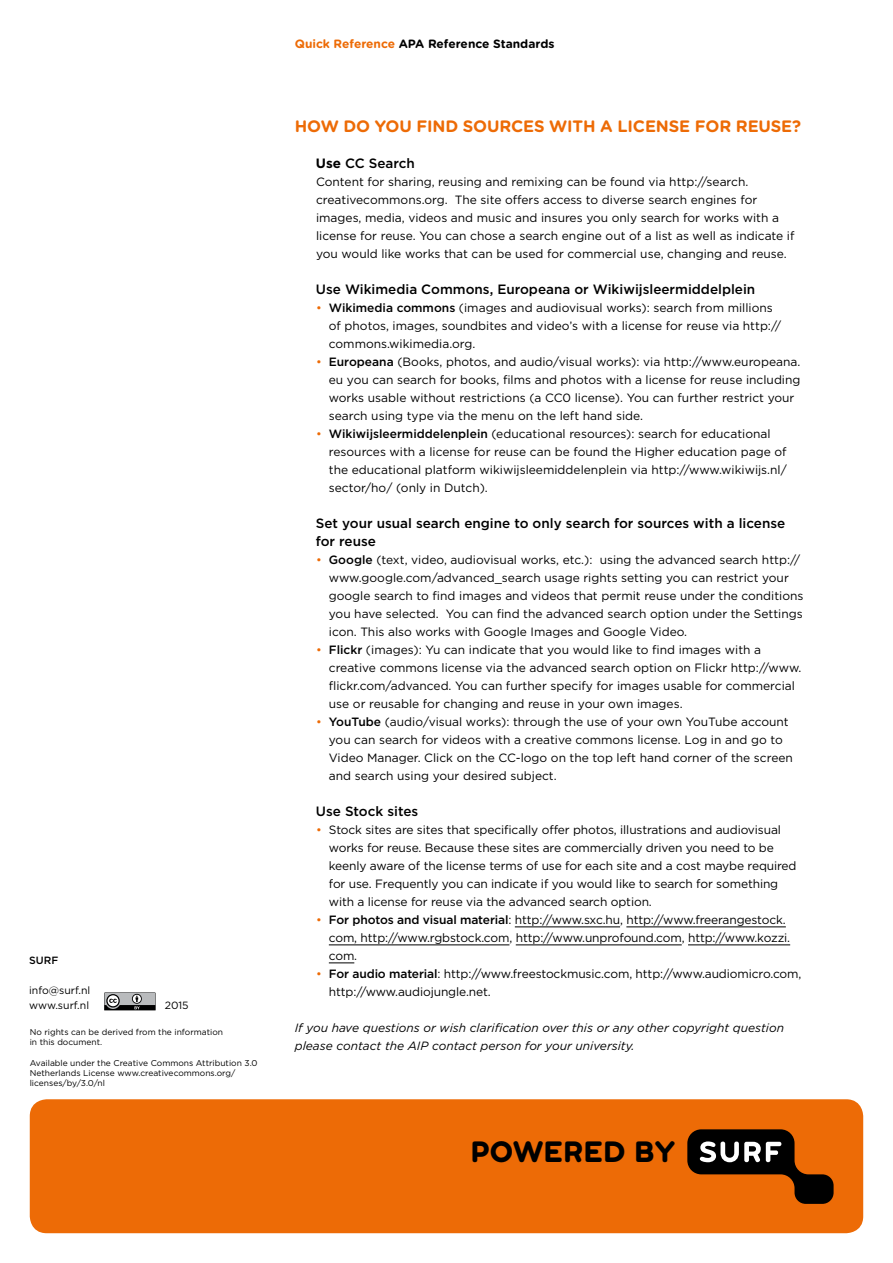
<style>
.page{position:relative;width:893px;height:1263px;background:#fff}
.page>*{position:absolute;margin:0;border:0;box-sizing:border-box;transform-origin:0 0}
.t1{font:27.3px "Surf OT";color:#000}
.tussenkop0{font:700 16.5px "Gotham Rounded";letter-spacing:-.01em;color:#ed6b06}
._04-Tussenkop_1{font:500 13.5px/18px "Gotham";color:#000}
._06-PlatteTekst{font:12px/18px "Gotham";color:#000}
._06-PlatteTekst-2{font:italic 12px "Gotham";color:#000}
._06-PlatteTekst-3{font:700 12px "Gotham Rounded";color:#000}
.t2{font:10.5px/15px "Gotham";color:#000}
.t3{font:500 10.5px "Gotham";color:#000}
.t4{font:8.4px/10.2px "Gotham";color:#000}
.s1{color:#ed6b06}
.s2{font-weight:700}
.s3{font-weight:500}
</style>
<div class="page">
<div style="left:30px;top:1099px;width:833px;height:134px;background:#ed6b06;border-radius:17px"></div>
<svg style="left:104px;top:992px;width:52px;height:18px"></svg>
<svg style="left:687px;top:1129px;width:147px;height:75px"></svg>
<hr style="left:515px;top:926px;width:105px;height:1px;background:#000">
<hr style="left:626px;top:926px;width:160px;height:1px;background:#000">
<hr style="left:329px;top:944px;width:180px;height:1px;background:#000">
<hr style="left:516px;top:944px;width:166px;height:1px;background:#000">
<hr style="left:688px;top:944px;width:102px;height:1px;background:#000">
<svg style="left:329px;top:962px;width:25px;height:1px"></svg>
<p class="t3" style="left:29px;top:954px;width:31px">SURF</p>
<p class="t2" style="left:29px;top:983px;width:63px">info@surf.nl www.surf.nl</p>
<p class="t2" style="left:165px;top:998px;width:25px">2015</p>
<p class="t4" style="left:30px;top:1027px;width:195px">No rights can be derived from the information in this document.</p>
<p class="t4" style="left:30px;top:1057px;width:229px">Available under the Creative Commons Attribution 3.0<br>Netherlands License www.creativecommons.org/ licenses/by/3.0/nl</p>
<p class="_06-PlatteTekst-3" style="left:295px;top:35px;width:261px"><span class="s1">Quick Reference</span> APA Reference Standards</p>
<p class="tussenkop0" style="left:295px;top:114px;width:508px">HOW DO YOU FIND SOURCES WITH A LICENSE FOR REUSE?</p>
<p class="_04-Tussenkop_1" style="left:316px;top:154px;width:101px"><span class="s2">Use</span> CC Search</p>
<p class="_06-PlatteTekst" style="left:316px;top:172px;width:480px">Content for sharing, reusing and remixing can be found via http://search. creativecommons.org. The site offers access to diverse search engines for images, media, videos and music and insures you only search for works with a license for reuse. You can chose a search engine out of a list as well as indicate if you would like works that can be used for commercial use, changing and reuse.</p>
<p class="_04-Tussenkop_1" style="left:316px;top:280px;width:441px">Use Wikimedia Commons, Europeana or Wikiwijsleermiddelplein</p>
<p class="_06-PlatteTekst" style="left:329px;top:298px;width:454px;text-indent:-13px"><span class="s1">•</span> <span class="s3">Wikimedia commons</span> (images and audiovisual works): search from millions of photos, images, soundbites and video’s with a license for reuse via http:// commons.wikimedia.org.</p>
<p class="_06-PlatteTekst" style="left:329px;top:352px;width:473px;text-indent:-13px"><span class="s1">•</span> <span class="s3">Europeana</span> (Books, photos, and audio/visual works): via http://www.europeana. eu you can search for books, films and photos with a license for reuse including works usable without restrictions (a CC0 license). You can further restrict your search using type via the menu on the left hand side.</p>
<p class="_06-PlatteTekst" style="left:329px;top:424px;width:459px;text-indent:-13px"><span class="s1">•</span> <span class="s3">Wikiwijsleermiddelenplein</span> (educational resources): search for educational resources with a license for reuse can be found the Higher education page of the educational platform wikiwijsleemiddelenplein via http://www.wikiwijs.nl/ sector/ho/ (only in Dutch).</p>
<p class="_04-Tussenkop_1" style="left:316px;top:514px;width:471px">Set your usual search engine to only search for sources with a license for reuse</p>
<p class="_06-PlatteTekst" style="left:329px;top:550px;width:476px;text-indent:-13px"><span class="s1">•</span> <span class="s3">Google</span> (text, video, audiovisual works, etc.): using the advanced search http:// www.google.com/advanced_search usage rights setting you can restrict your google search to find images and videos that permit reuse under the conditions you have selected. You can find the advanced search option under the Settings icon. This also works with Google Images and Google Video.</p>
<p class="_06-PlatteTekst" style="left:329px;top:640px;width:474px;text-indent:-13px"><span class="s1">•</span> <span class="s3">Flickr</span> (images): Yu can indicate that you would like to find images with a creative commons license via the advanced search option on Flickr http://www. flickr.com/advanced. You can further specify for images usable for commercial use or reusable for changing and reuse in your own images.</p>
<p class="_06-PlatteTekst" style="left:329px;top:712px;width:466px;text-indent:-13px"><span class="s1">•</span> <span class="s3">YouTube</span> (audio/visual works): through the use of your own YouTube account you can search for videos with a creative commons license. Log in and go to Video Manager. Click on the CC-logo on the top left hand corner of the screen and search using your desired subject.</p>
<p class="_04-Tussenkop_1" style="left:316px;top:802px;width:104px">Use Stock sites</p>
<p class="_06-PlatteTekst" style="left:329px;top:820px;width:469px;text-indent:-13px"><span class="s1">•</span> Stock sites are sites that specifically offer photos, illustrations and audiovisual works for reuse. Because these sites are commercially driven you need to be keenly aware of the license terms of use for each site and a cost maybe required for use. Frequently you can indicate if you would like to search for something with a license for reuse via the advanced search option.</p>
<p class="_06-PlatteTekst" style="left:329px;top:910px;width:463px;text-indent:-13px"><span class="s1">•</span> <span class="s3">For photos and visual material</span>: http://www.sxc.hu, http://www.freerangestock. com, http://www.rgbstock.com, http://www.unprofound.com, http://www.kozzi. com.</p>
<p class="_06-PlatteTekst" style="left:329px;top:964px;width:474px;text-indent:-13px"><span class="s1">•</span> <span class="s3">For audio material</span>: http://www.freestockmusic.com, http://www.audiomicro.com, http://www.audiojungle.net.</p>
<p class="_06-PlatteTekst-2" style="left:295px;top:1020px;width:491px">If you have questions or wish clarification over this or any other copyright question</p>
<p class="_06-PlatteTekst-2" style="left:295px;top:1038px;width:341px">please contact the AIP contact person for your university.</p>
<h1 class="t1" style="left:470px;top:1136px;width:206px">POWERED BY</h1>
</div>
